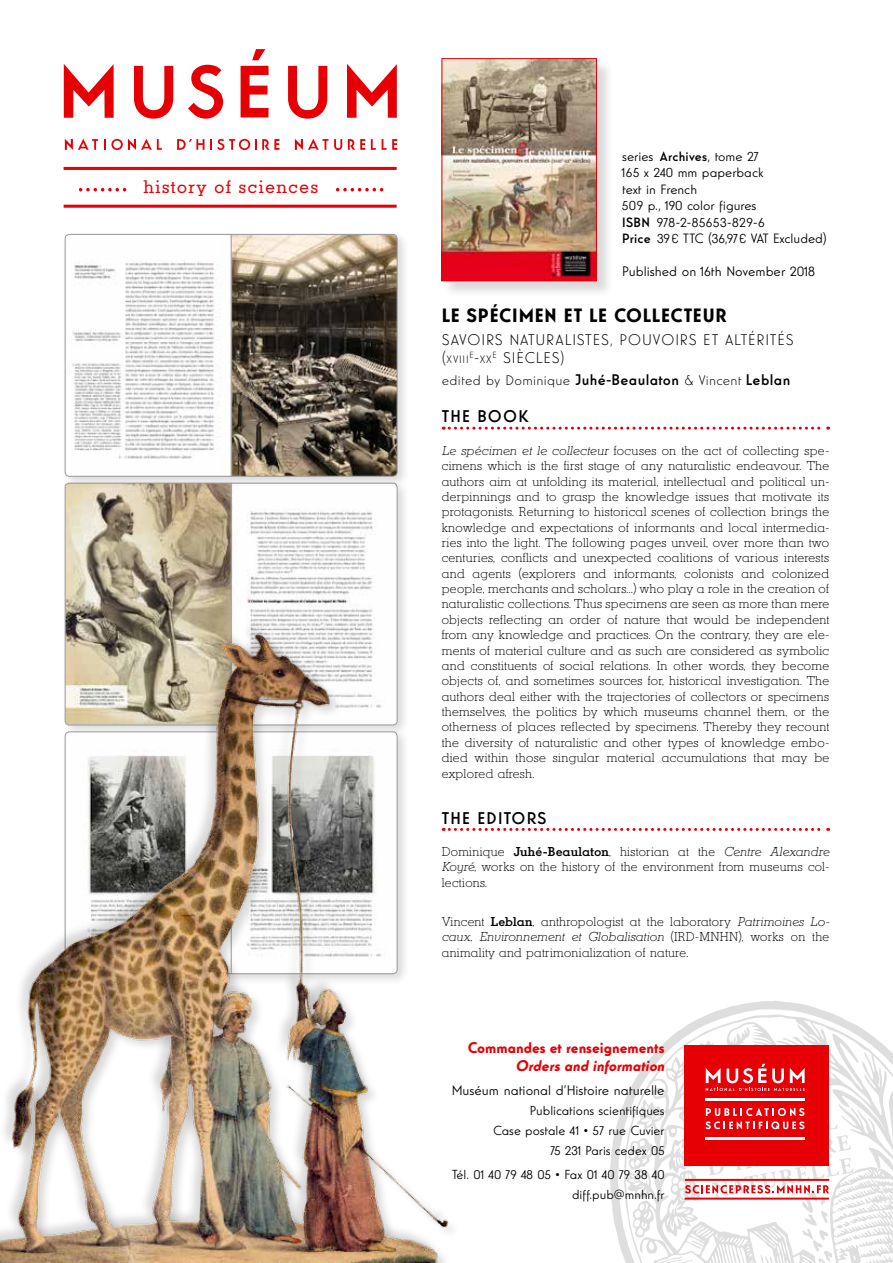
<style>
.page{position:relative;width:893px;height:1263px;background:#fff}
.page>*{position:absolute;margin:0;border:0;box-sizing:border-box;transform-origin:0 0}
.t1{font:700 18.75px "Guildford Pro";letter-spacing:.05em;color:#000}
.t2{font:17.4px "Karnak Pro";letter-spacing:.08em;color:#e60005}
.t3{font:500 16.5px "Guildford Pro";letter-spacing:.075em;color:#000}
.t4{font:300 15px "Guildford Pro";letter-spacing:.05em;color:#000}
.t5{font:700 15px "Guildford Pro";color:#e60005}
.t6{font:italic 700 15px "Guildford Pro";color:#e60005}
.t7{font:13.5px "Guildford Pro";color:#000}
.t8{font:300 13.5px "Guildford Pro";letter-spacing:.025em;color:#000}
.t9{font:13.2px/16.5px "Guildford Pro";color:#000}
.t10{font:12.75px/20px "Guildford Pro";color:#000;text-align:right}
.t11{font:300 12.3px/15.3px "Karnak Pro";letter-spacing:.025em;color:#000;text-align:justify}
.t12{font:300 10.5px "Guildford Pro";letter-spacing:.07em;color:#000}
.s1{font-weight:500}
.s2{font-size:15px}
.s3{font-weight:500;font-size:15px}
.s4{font-style:italic}
.s5{font-weight:700}
</style>
<div class="page">
<div style="left:61px;top:479px;width:349px;height:259px;background:#000;opacity:.15"></div>
<img style="left:67px;top:489px;width:328px;height:132px">
<hr style="left:231px;top:483px;width:1px;height:242px;background:#98989c">
<img style="left:0;top:622px;width:452px;height:641px">
<svg style="left:610px;top:1001px;width:283px;height:256px"></svg>
<svg style="left:624px;top:1072px;width:269px;height:191px"></svg>
<svg style="left:443px;top:427px;width:386px;height:3px"></svg>
<svg style="left:443px;top:828px;width:386px;height:3px"></svg>
<div style="left:442px;top:59px;width:172px;height:239px;background:#000;opacity:.15"></div>
<img style="left:441px;top:58px;width:156px;height:223px">
<svg style="left:64px;top:64px;width:50px;height:54px"></svg>
<svg style="left:134px;top:66px;width:39px;height:53px"></svg>
<svg style="left:188px;top:65px;width:35px;height:54px"></svg>
<svg style="left:288px;top:66px;width:39px;height:53px"></svg>
<svg style="left:347px;top:64px;width:50px;height:54px"></svg>
<svg style="left:241px;top:66px;width:28px;height:51px"></svg>
<svg style="left:252px;top:49px;width:13px;height:11px"></svg>
<svg style="left:65px;top:139px;width:33px;height:11px"></svg>
<svg style="left:104px;top:139px;width:58px;height:11px"></svg>
<svg style="left:210px;top:139px;width:46px;height:11px"></svg>
<svg style="left:262px;top:139px;width:17px;height:11px"></svg>
<svg style="left:295px;top:139px;width:33px;height:11px"></svg>
<svg style="left:334px;top:139px;width:8px;height:11px"></svg>
<svg style="left:348px;top:139px;width:17px;height:11px"></svg>
<svg style="left:371px;top:139px;width:5px;height:11px"></svg>
<svg style="left:382px;top:139px;width:15px;height:11px"></svg>
<svg style="left:177px;top:139px;width:27px;height:11px"></svg>
<hr style="left:64px;top:167px;width:333px;height:3px;background:#e60005">
<hr style="left:64px;top:205px;width:333px;height:3px;background:#e60005">
<svg style="left:79px;top:188px;width:47px;height:3px"></svg>
<svg style="left:336px;top:188px;width:47px;height:3px"></svg>
<svg style="left:685px;top:1022px;width:186px;height:241px"></svg>
<hr style="left:685px;top:1197px;width:144px;height:2px;background:#e60005">
<hr style="left:685px;top:1179px;width:144px;height:2px;background:#e60005">
<div style="left:61px;top:230px;width:349px;height:259px;background:#000;opacity:.15"></div>
<img style="left:65px;top:234px;width:332px;height:242px">
<div style="left:65px;top:234px;width:332px;height:242px;border:1px solid #98989c;border-radius:4px"></div>
<hr style="left:231px;top:234px;width:1px;height:242px;background:#98989c">
<h2 class="t2" style="left:143px;top:175px;width:176px">history of sciences</h2>
<p class="t9" style="left:622px;top:148px;width:206px">series <span class="s1">Archives</span>, tome 27<br>165 x 240 mm paperback<br>text in French<br>509 p., 190 color figures<br><span class="s1">ISBN</span> 978-2-85653-829-6<br><span class="s1">Price</span> 39€ TTC (36,97€ VAT Excluded)</p>
<p class="t7" style="left:622px;top:263px;width:194px">Published on 16th November 2018</p>
<h1 class="t1" style="left:442px;top:303px;width:287px">LE SPÉCIMEN ET LE COLLECTEUR</h1>
<p class="t4" style="left:442px;top:330px;width:353px">SAVOIRS NATURALISTES, POUVOIRS ET ALTÉRITÉS</p>
<p class="t12" style="left:442px;top:352px;width:52px"><span class="s2">(</span>XVIII<sup>E</sup><span class="s2">-</span>XX</p>
<p class="t4" style="left:492px;top:348px;width:73px"><sup>E</sup> SIÈCLES)</p>
<p class="t8" style="left:442px;top:371px;width:350px">edited by Dominique <span class="s3">Juhé-Beaulaton</span> &amp; Vincent <span class="s3">Leblan</span></p>
<h3 class="t3" style="left:442px;top:405px;width:88px">THE BOOK</h3>
<p class="t11" style="left:442px;top:442px;width:389px"><span class="s4">Le spécimen et le collecteur</span> focuses on the act of collecting spe&shy;cimens which is the first stage of any naturalistic endeavour. The authors aim at unfolding its material, intellectual and political un&shy;derpinnings and to grasp the knowledge issues that motivate its protagonists. Returning to historical scenes of collection brings the knowledge and expectations of informants and local intermedia&shy;ries into the light. The following pages unveil, over more than two centuries, conflicts and unexpected coalitions of various interests and agents (explorers and informants, colonists and colonized people, merchants and scholars…) who play a role in the creation of naturalistic collections. Thus specimens are seen as more than mere objects reflecting an order of nature that would be independent from any knowledge and practices. On the contrary, they are ele&shy;ments of material culture and as such are considered as symbolic and constituents of social relations. In other words, they become objects of, and sometimes sources for, historical investigation. The authors deal either with the trajectories of collectors or specimens themselves, the politics by which museums channel them, or the otherness of places reflected by specimens. Thereby they recount the diversity of naturalistic and other types of knowledge embo&shy;died within those singular material accumulations that may be explored afresh.</p>
<h3 class="t3" style="left:442px;top:807px;width:106px">THE EDITORS</h3>
<p class="t11" style="left:442px;top:844px;width:389px">Dominique <span class="s1">Juhé-Beaulaton</span>, historian at the <span class="s4">Centre Alexandre Koyré</span>, works on the history of the environment from museums col&shy;lections.</p>
<p class="t11" style="left:442px;top:914px;width:389px">Vincent <span class="s1">Leblan</span>, anthropologist at the laboratory <span class="s4">Patrimoines Lo&shy;caux, Environnement et Globalisation</span> (IRD-MNHN), works on the animality and patrimonialization of nature.</p>
<p class="t5" style="left:468px;top:1038px;width:198px">Commandes et renseignements</p>
<p class="t6" style="left:516px;top:1056px;width:154px">Orders and information</p>
<p class="t7" style="left:452px;top:1081px;width:214px">Muséum national d’Histoire naturelle</p>
<p class="t10" style="left:493px;top:1100px;width:173px">Publications scientifiques<br>Case postale 41 <span class="s5">•</span> 57 rue Cuvier<br>75 231 Paris cedex 05</p>
<p class="t10" style="left:452px;top:1164px;width:214px">Tél. 01 40 79 48 05 <span class="s5">•</span> Fax 01 40 79 38 40 diff.pub@mnhn.fr</p>
</div>
